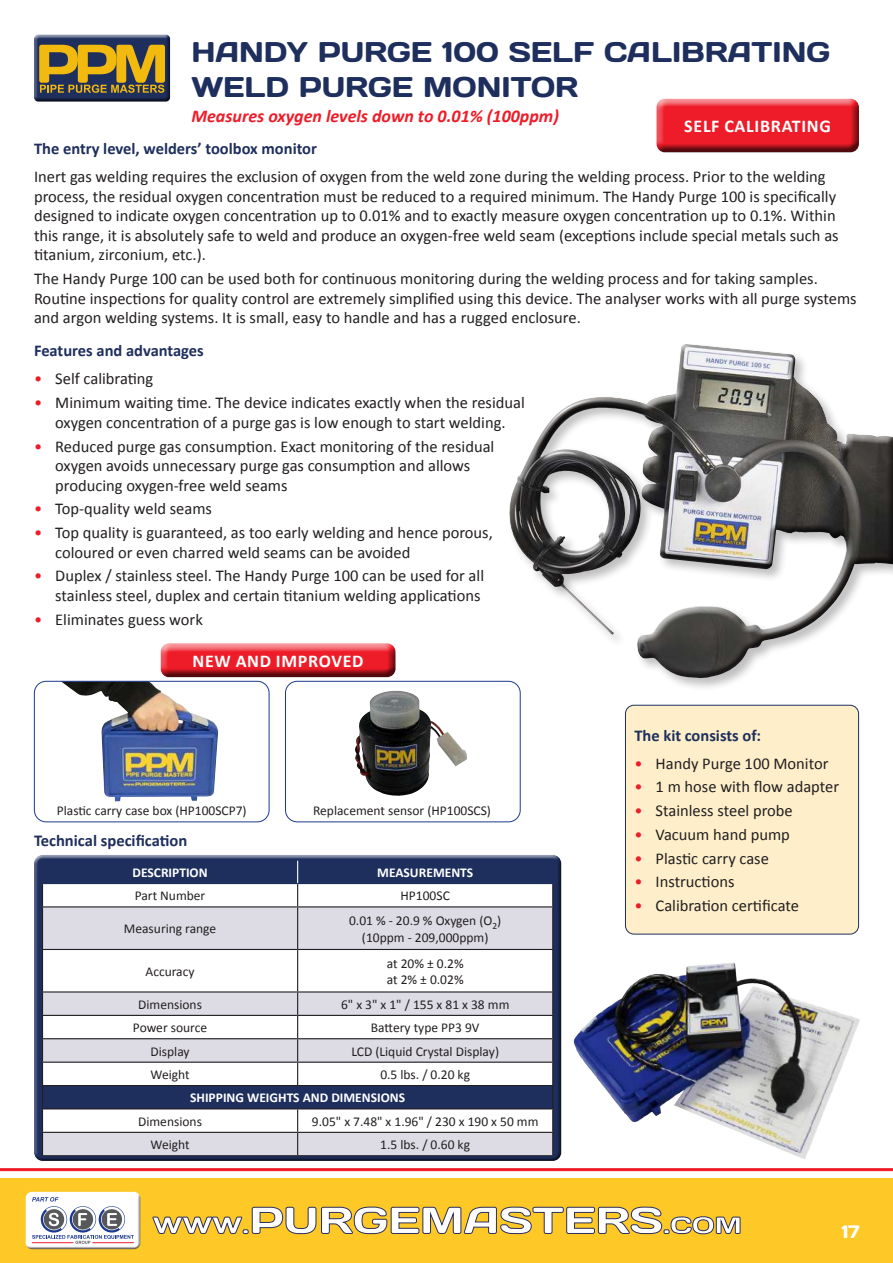
<style>
.page{position:relative;width:893px;height:1263px;background:#fff}
.page>*{position:absolute;margin:0;border:0;box-sizing:border-box;transform-origin:0 0}
.t1{font:28.5px/34.5px "Days One";color:#1e2f5e}
.t2{font:italic 700 18px "Calibri";color:#ee1c28}
.t3{font:700 18px "Calibri";letter-spacing:.04em;color:#fff}
.t4{font:18px "Days One";color:#fff}
.t5{font:700 16.65px "Calibri";color:#1e2f5e}
.t6{font:16.5px/19.5px "Calibri";color:#231f20}
.t7{font:700 16.5px "Calibri";color:#1e2f5e}
.t8{font:13.5px/16.5px "Calibri";color:#231f20;text-align:center}
.t9{font:700 13.5px "Calibri";color:#fff}
.s1{color:#ee1c28}
</style>
<div class="page">
<div style="left:0;top:1178px;width:893px;height:85px;background:#fec827"></div>
<hr style="left:0;top:1168px;width:893px;height:3px;background:#ee1c28">
<svg style="left:153px;top:1207px;width:587px;height:27px"></svg>
<div style="left:25px;top:1190px;width:116px;height:57px;background:#fff;opacity:.75"></div>
<div style="left:25px;top:1193px;width:116px;height:57px;background:#231f20;opacity:.75"></div>
<div style="left:285px;top:681px;width:236px;height:141px;border:1px solid #1d3a90;border-radius:12px"></div>
<img style="left:63px;top:683px;width:155px;height:118px">
<div style="left:34px;top:681px;width:235px;height:141px;border:1px solid #1d3a90;border-radius:12px"></div>
<div style="left:510px;top:351px;width:383px;height:335px;background:#231f20;opacity:.75"></div>
<img style="left:360px;top:691px;width:38px;height:30px">
<div style="left:34px;top:34px;width:138px;height:71px;background:#231f20;opacity:.75"></div>
<div style="left:625px;top:705px;width:234px;height:229px;background:#feefca;border-radius:9px"></div>
<div style="left:625px;top:705px;width:234px;height:229px;border:1px solid #1e2f5e;border-radius:9px"></div>
<div style="left:655px;top:96px;width:207px;height:51px;background:#fff;opacity:.75"></div>
<div style="left:655px;top:100px;width:207px;height:53px;background:#231f20;opacity:.75"></div>
<img style="left:574px;top:962px;width:286px;height:197px">
<div style="left:33px;top:856px;width:529px;height:305px;background:#231f20;opacity:.75"></div>
<div style="left:43px;top:907px;width:509px;height:248px;background:#dddce5"></div>
<svg style="left:43px;top:950px;width:509px;height:182px"></svg>
<div style="left:43px;top:1085px;width:510px;height:24px;background:#1e2f5e"></div>
<hr style="left:42px;top:1155px;width:256px;height:1px;background:#231f20">
<hr style="left:298px;top:1155px;width:255px;height:1px;background:#231f20">
<hr style="left:42px;top:907px;width:1px;height:42px;background:#231f20">
<hr style="left:297px;top:907px;width:1px;height:42px;background:#231f20">
<hr style="left:552px;top:907px;width:1px;height:42px;background:#231f20">
<hr style="left:42px;top:949px;width:256px;height:1px;background:#231f20">
<hr style="left:42px;top:950px;width:1px;height:41px;background:#231f20">
<hr style="left:298px;top:949px;width:255px;height:1px;background:#231f20">
<hr style="left:297px;top:950px;width:1px;height:41px;background:#231f20">
<hr style="left:552px;top:950px;width:1px;height:41px;background:#231f20">
<hr style="left:42px;top:991px;width:256px;height:1px;background:#231f20">
<hr style="left:298px;top:991px;width:255px;height:1px;background:#231f20">
<hr style="left:42px;top:1015px;width:256px;height:1px;background:#231f20">
<hr style="left:298px;top:1015px;width:255px;height:1px;background:#231f20">
<hr style="left:42px;top:1038px;width:256px;height:1px;background:#231f20">
<hr style="left:298px;top:1038px;width:255px;height:1px;background:#231f20">
<hr style="left:42px;top:1061px;width:256px;height:2px;background:#231f20">
<hr style="left:298px;top:1061px;width:255px;height:2px;background:#231f20">
<svg style="left:297px;top:992px;width:1px;height:93px"></svg>
<hr style="left:42px;top:1085px;width:256px;height:1px;background:#231f20">
<hr style="left:298px;top:1085px;width:255px;height:1px;background:#231f20">
<hr style="left:42px;top:1108px;width:256px;height:1px;background:#231f20">
<hr style="left:298px;top:1108px;width:255px;height:1px;background:#231f20">
<hr style="left:42px;top:1132px;width:256px;height:1px;background:#231f20">
<svg style="left:42px;top:992px;width:1px;height:163px"></svg>
<hr style="left:298px;top:1132px;width:255px;height:1px;background:#231f20">
<svg style="left:297px;top:1109px;width:1px;height:46px"></svg>
<svg style="left:552px;top:992px;width:1px;height:163px"></svg>
<hr style="left:42px;top:859px;width:256px;height:2px;background:#1e2f5e">
<hr style="left:298px;top:859px;width:255px;height:2px;background:#1e2f5e">
<svg style="left:42px;top:860px;width:511px;height:47px"></svg>
<div style="left:160px;top:640px;width:237px;height:32px;background:#fff;opacity:.75"></div>
<div style="left:160px;top:644px;width:237px;height:34px;background:#231f20;opacity:.75"></div>
<h1 class="t1" style="left:191px;top:35px;width:640px">HANDY PURGE 100 SELF CALIBRATING<br>WELD PURGE MONITOR</h1>
<p class="t2" style="left:191px;top:105px;width:369px">Measures oxygen levels down to 0.01% (100ppm)</p>
<p class="t3" style="left:684px;top:115px;width:148px">SELF CALIBRATING</p>
<p class="t7" style="left:34px;top:138px;width:285px">The entry level, welders’ toolbox monitor</p>
<p class="t6" style="left:34px;top:167px;width:806px">Inert gas welding requires the exclusion of oxygen from the weld zone during the welding process. Prior to the welding process, the residual oxygen concentration must be reduced to a required minimum. The Handy Purge 100 is specifically designed to indicate oxygen concentration up to 0.01% and to exactly measure oxygen concentration up to 0.1%. Within this range, it is absolutely safe to weld and produce an oxygen-free weld seam (exceptions include special metals such as titanium, zirconium, etc.).</p>
<p class="t6" style="left:34px;top:269px;width:824px">The Handy Purge 100 can be used both for continuous monitoring during the welding process and for taking samples.<br>Routine inspections for quality control are extremely simplified using this device. The analyser works with all purge systems and argon welding systems. It is small, easy to handle and has a rugged enclosure.</p>
<p class="t7" style="left:34px;top:340px;width:171px">Features and advantages</p>
<p class="t6" style="left:34px;top:369px;width:121px"><span class="s1">•</span> Self calibrating</p>
<p class="t6" style="left:34px;top:393px;width:492px;text-align:center"><span class="s1">•</span> Minimum waiting time. The device indicates exactly when the residual oxygen concentration of a purge gas is low enough to start welding.</p>
<p class="t6" style="left:55px;top:436px;width:441px;text-indent:-21px"><span class="s1">•</span> Reduced purge gas consumption. Exact monitoring of the residual oxygen avoids unnecessary purge gas consumption and allows producing oxygen-free weld seams</p>
<p class="t6" style="left:34px;top:499px;width:180px"><span class="s1">•</span> Top-quality weld seams</p>
<p class="t6" style="left:55px;top:523px;width:439px;text-indent:-21px"><span class="s1">•</span> Top quality is guaranteed, as too early welding and hence porous, coloured or even charred weld seams can be avoided</p>
<p class="t6" style="left:34px;top:566px;width:452px;text-align:right"><span class="s1">•</span> Duplex / stainless steel. The Handy Purge 100 can be used for all stainless steel, duplex and certain titanium welding applications</p>
<p class="t6" style="left:34px;top:609px;width:170px"><span class="s1">•</span> Eliminates guess work</p>
<p class="t3" style="left:193px;top:649px;width:173px">NEW AND IMPROVED</p>
<p class="t8" style="left:57px;top:803px;width:191px">Plastic carry case box (HP100SCP7)</p>
<p class="t8" style="left:313px;top:803px;width:179px">Replacement sensor (HP100SCS)</p>
<p class="t5" style="left:34px;top:830px;width:155px">Technical specification</p>
<p class="t9" style="left:133px;top:864px;width:77px">DESCRIPTION</p>
<p class="t9" style="left:377px;top:864px;width:98px">MEASUREMENTS</p>
<p class="t8" style="left:135px;top:888px;width:72px">Part Number</p>
<p class="t8" style="left:401px;top:888px;width:51px">HP100SC</p>
<p class="t8" style="left:124px;top:920px;width:94px">Measuring range</p>
<p class="t8" style="left:349px;top:912px;width:154px">0.01 % - 20.9 % Oxygen (O<sub>2</sub>) (10ppm - 209,000ppm)</p>
<p class="t8" style="left:146px;top:963px;width:51px">Accuracy</p>
<p class="t8" style="left:387px;top:955px;width:78px;text-align:left">at 20% ± 0.2% at 2% ± 0.02%</p>
<p class="t8" style="left:138px;top:996px;width:65px">Dimensions</p>
<p class="t8" style="left:341px;top:996px;width:170px">6" x 3" x 1" / 155 x 81 x 38 mm</p>
<p class="t8" style="left:133px;top:1019px;width:76px">Power source</p>
<p class="t8" style="left:371px;top:1019px;width:110px">Battery type PP3 9V</p>
<p class="t8" style="left:150px;top:1043px;width:41px">Display</p>
<p class="t8" style="left:351px;top:1043px;width:149px">LCD (Liquid Crystal Display)</p>
<p class="t8" style="left:150px;top:1066px;width:41px">Weight</p>
<p class="t8" style="left:380px;top:1066px;width:91px">0.5 lbs. / 0.20 kg</p>
<p class="t9" style="left:190px;top:1089px;width:217px">SHIPPING WEIGHTS AND DIMENSIONS</p>
<p class="t8" style="left:138px;top:1113px;width:65px">Dimensions</p>
<p class="t8" style="left:312px;top:1113px;width:228px">9.05" x 7.48" x 1.96" / 230 x 190 x 50 mm</p>
<p class="t8" style="left:150px;top:1136px;width:41px">Weight</p>
<p class="t8" style="left:380px;top:1136px;width:91px">1.5 lbs. / 0.60 kg</p>
<p class="t7" style="left:634px;top:724px;width:128px">The kit consists of:</p>
<p class="t6" style="left:634px;top:753px;width:196px"><span class="s1">•</span> Handy Purge 100 Monitor</p>
<p class="t6" style="left:634px;top:777px;width:206px"><span class="s1">•</span> 1 m hose with flow adapter</p>
<p class="t6" style="left:634px;top:801px;width:160px"><span class="s1">•</span> Stainless steel probe</p>
<p class="t6" style="left:634px;top:825px;width:157px"><span class="s1">•</span> Vacuum hand pump</p>
<p class="t6" style="left:634px;top:848px;width:136px"><span class="s1">•</span> Plastic carry case</p>
<p class="t6" style="left:634px;top:872px;width:102px"><span class="s1">•</span> Instructions</p>
<p class="t6" style="left:634px;top:896px;width:166px"><span class="s1">•</span> Calibration certificate</p>
<p class="t4" style="left:841px;top:1220px;width:20px">17</p>
</div>
